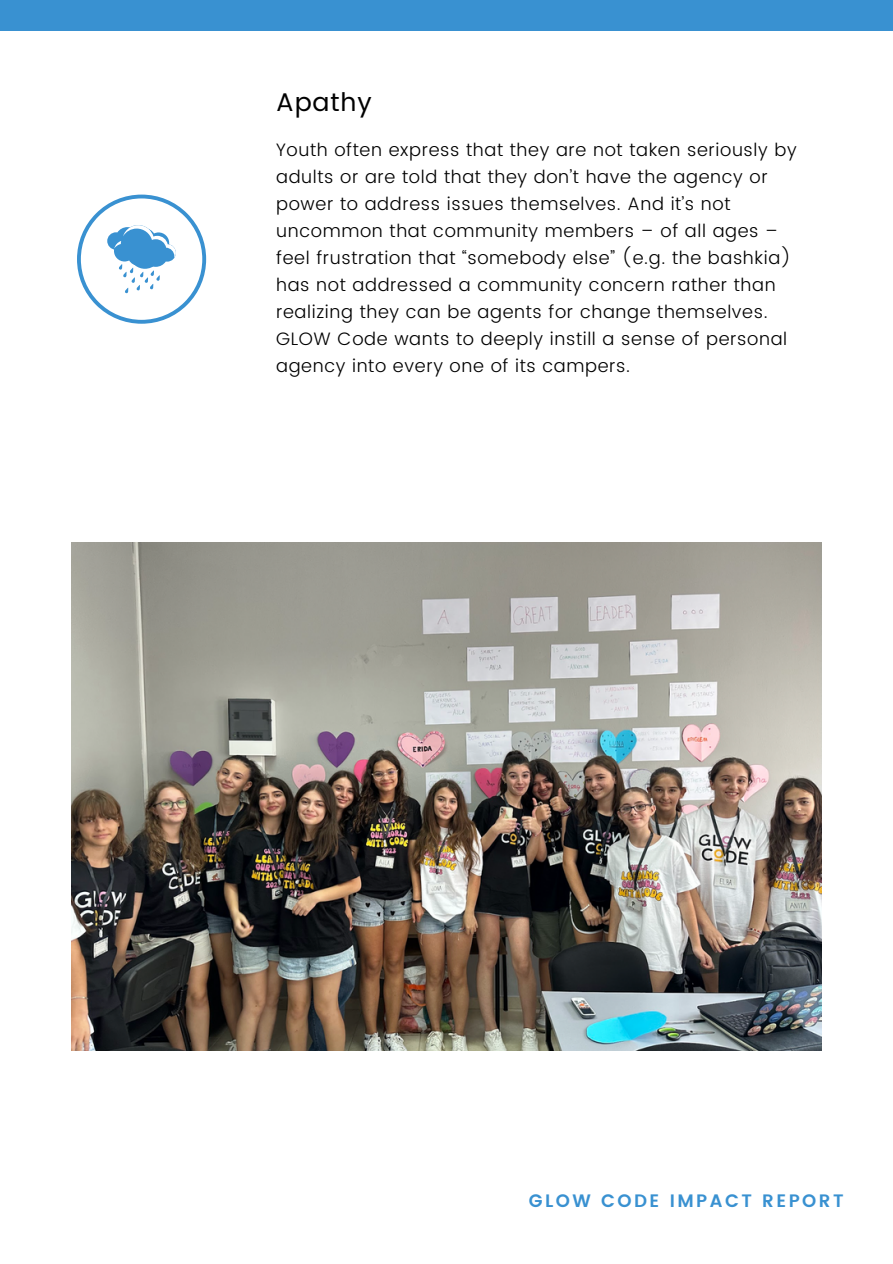
<style>
.page{position:relative;width:893px;height:1264px;background:#fff}
.page>*{position:absolute;margin:0;border:0;box-sizing:border-box;transform-origin:0 0}
.t1{font:25.5px "Poppins";letter-spacing:.035em;color:#000}
.t2{font:300 18px/27px "Poppins";letter-spacing:.035em;color:#000}
.t3{font:600 18px "Poppins";letter-spacing:.135em;color:#3991d1}
</style>
<div class="page">
<div style="left:0;top:0;width:892px;height:31px;background:#3991d1"></div>
<svg style="left:77px;top:194px;width:129px;height:130px"></svg>
<img style="left:72px;top:542px;width:749px;height:508px">
<p class="t1" style="left:276px;top:87px;width:97px">Apathy</p>
<p class="t2" style="left:276px;top:136px;width:522px">Youth often express that they are not taken seriously by adults or are told that they don’t have the agency or power to address issues themselves. And it’s not uncommon that community members – of all ages – feel frustration that “somebody else” (e.g. the bashkia) has not addressed a community concern rather than realizing they can be agents for change themselves.<br>GLOW Code wants to deeply instill a sense of personal agency into every one of its campers.</p>
<p class="t3" style="left:528px;top:1189px;width:316px">GLOW CODE IMPACT REPORT</p>
</div>
